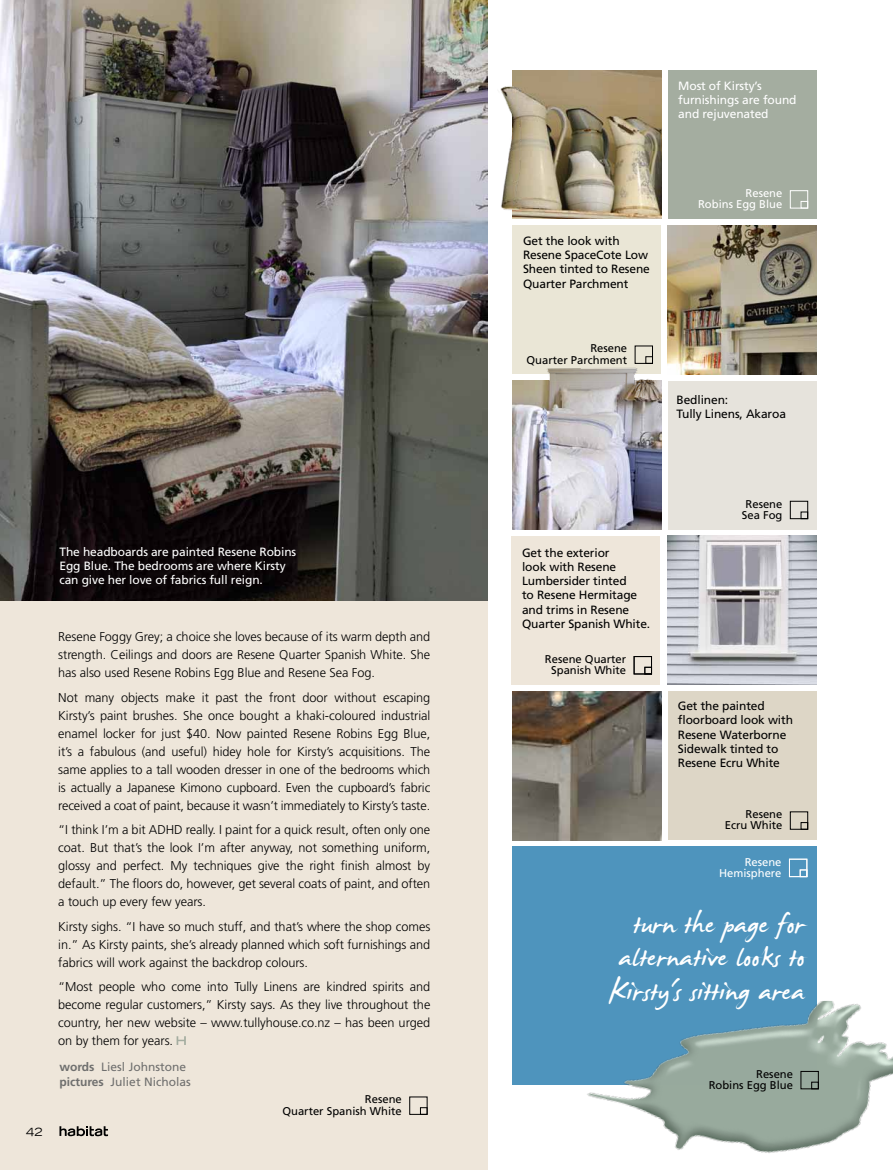
<style>
.page{position:relative;width:893px;height:1170px;background:#fff}
.page>*{position:absolute;margin:0;border:0;box-sizing:border-box;transform-origin:0 0}
.t1{font:45px/33.8px "James Fajardo";letter-spacing:.005em;color:#fff;text-align:center}
.t2{font:300 12.75px/18px "Frutiger";letter-spacing:-.005em;color:#000;text-align:justify}
.t3{font:12px/14.2px "Frutiger";letter-spacing:-.01em;color:#000}
.t4{font:12px/14.2px "Frutiger";letter-spacing:-.01em;color:#fff}
.t5{font:12px/15px "Frutiger";color:#6f6f6e}
.t6{font:11.25px/11.2px "Frutiger";color:#000;text-align:right}
.t7{font:11.25px/11.2px "Frutiger";color:#fff;text-align:right}
.t8{font:expanded 11.25px "Trade Gothic LH";color:#000}
.s1{font-weight:700}
</style>
<div class="page">
<div style="left:0;top:0;width:488px;height:1169px;background:#eee6da"></div>
<div style="left:512px;top:846px;width:304px;height:238px;background:#4e94bd"></div>
<div style="left:668px;top:380px;width:148px;height:149px;background:#e6e3dc"></div>
<div style="left:790px;top:501px;width:18px;height:18px;border:1px solid #000"></div>
<div style="left:801px;top:511px;width:7px;height:8px;border:1px solid #000"></div>
<div style="left:512px;top:225px;width:149px;height:149px;background:#eae6d6"></div>
<div style="left:646px;top:356px;width:7px;height:7px;border:1px solid #000"></div>
<img style="left:512px;top:691px;width:149px;height:149px">
<div style="left:789px;top:858px;width:18px;height:18px;border:1px solid #fff"></div>
<div style="left:800px;top:869px;width:7px;height:7px;border:1px solid #fff"></div>
<div style="left:668px;top:70px;width:148px;height:149px;background:#a4ada0"></div>
<div style="left:790px;top:190px;width:18px;height:18px;border:1px solid #fff"></div>
<div style="left:801px;top:201px;width:7px;height:7px;border:1px solid #fff"></div>
<img style="left:668px;top:225px;width:148px;height:149px">
<div style="left:511px;top:536px;width:149px;height:148px;background:#eee6da"></div>
<div style="left:634px;top:656px;width:18px;height:18px;border:1px solid #000"></div>
<div style="left:645px;top:667px;width:7px;height:7px;border:1px solid #000"></div>
<img style="left:668px;top:536px;width:148px;height:148px">
<div style="left:668px;top:691px;width:148px;height:149px;background:#ddd6c6"></div>
<div style="left:790px;top:811px;width:18px;height:18px;border:1px solid #000"></div>
<div style="left:801px;top:822px;width:7px;height:7px;border:1px solid #000"></div>
<svg style="left:635px;top:70px;width:26px;height:149px;background:#a8997c"></svg>
<img style="left:500px;top:70px;width:135px;height:149px">
<img style="left:512px;top:367px;width:149px;height:162px">
<div style="left:409px;top:1096px;width:18px;height:18px;border:1px solid #000"></div>
<div style="left:420px;top:1107px;width:7px;height:7px;border:1px solid #000"></div>
<img style="left:0;top:0;width:488px;height:601px">
<svg style="left:177px;top:1036px;width:9px;height:8px"></svg>
<img style="left:512px;top:1000px;width:381px;height:153px">
<div style="left:801px;top:1071px;width:18px;height:17px;border:1px solid #000"></div>
<div style="left:811px;top:1081px;width:8px;height:7px;border:1px solid #000"></div>
<svg style="left:59px;top:1126px;width:49px;height:10px"></svg>
<p class="t4" style="left:60px;top:544px;width:238px">The headboards are painted Resene Robins<br>Egg Blue. The bedrooms are where Kirsty can give her love of fabrics full reign.</p>
<p class="t8" style="left:26px;top:1124px;width:18px">42</p>
<p class="t2" style="left:58px;top:628px;width:374px">Resene Foggy Grey; a choice she loves because of its warm depth and strength. Ceilings and doors are Resene Quarter Spanish White. She has also used Resene Robins Egg Blue and Resene Sea Fog.</p>
<p class="t2" style="left:58px;top:688px;width:374px">Not many objects make it past the front door without escaping Kirsty’s paint brushes. She once bought a khaki-coloured industrial enamel locker for just $40. Now painted Resene Robins Egg Blue, it’s a fabulous (and useful) hidey hole for Kirsty’s acquisitions. The same applies to a tall wooden dresser in one of the bedrooms which is actually a Japanese Kimono cupboard. Even the cupboard’s fabric received a coat of paint, because it wasn’t immediately to Kirsty’s taste.</p>
<p class="t2" style="left:58px;top:820px;width:374px">“I think I’m a bit ADHD really. I paint for a quick result, often only one coat. But that’s the look I’m after anyway, not something uniform, glossy and perfect. My techniques give the right finish almost by default.” The floors do, however, get several coats of paint, and often a touch up every few years.</p>
<p class="t2" style="left:58px;top:917px;width:374px">Kirsty sighs. “I have so much stuff, and that’s where the shop comes in.” As Kirsty paints, she’s already planned which soft furnishings and fabrics will work against the backdrop colours.</p>
<p class="t2" style="left:58px;top:977px;width:374px">“Most people who come into Tully Linens are kindred spirits and become regular customers,” Kirsty says. As they live throughout the country, her new website – www.tullyhouse.co.nz – has been urged on by them for years.</p>
<p class="t5" style="left:60px;top:1059px;width:133px"><span class="s1">words</span> Liesl Johnstone <span class="s1">pictures</span> Juliet Nicholas</p>
<p class="t6" style="left:282px;top:1093px;width:121px">Resene<br>Quarter Spanish White</p>
<p class="t4" style="left:678px;top:78px;width:120px">Most of Kirsty’s furnishings are found and rejuvenated</p>
<p class="t3" style="left:523px;top:234px;width:128px">Get the look with<br>Resene SpaceCote Low<br>Sheen tinted to Resene<br>Quarter Parchment</p>
<p class="t6" style="left:527px;top:343px;width:102px">Resene<br>Quarter Parchment</p>
<p class="t7" style="left:698px;top:187px;width:86px">Resene<br>Robins Egg Blue</p>
<p class="t3" style="left:676px;top:392px;width:111px">Bedlinen:<br>Tully Linens, Akaroa</p>
<p class="t3" style="left:522px;top:545px;width:130px">Get the exterior<br>look with Resene<br>Lumbersider tinted<br>to Resene Hermitage and trims in Resene<br>Quarter Spanish White.</p>
<p class="t6" style="left:545px;top:653px;width:83px;text-align:center">Resene Quarter<br>Spanish White</p>
<p class="t6" style="left:742px;top:498px;width:42px;text-align:center">Resene<br>Sea Fog</p>
<p class="t3" style="left:678px;top:698px;width:117px">Get the painted floorboard look with<br>Resene Waterborne<br>Sidewalk tinted to<br>Resene Ecru White</p>
<p class="t6" style="left:725px;top:808px;width:59px">Resene<br>Ecru White</p>
<p class="t7" style="left:719px;top:856px;width:64px">Resene<br>Hemisphere</p>
<h1 class="t1" style="left:609px;top:910px;width:198px">turn the page for alternative looks to<br>Kirsty's sitting area</h1>
<p class="t6" style="left:709px;top:1068px;width:86px">Resene<br>Robins Egg Blue</p>
</div>
